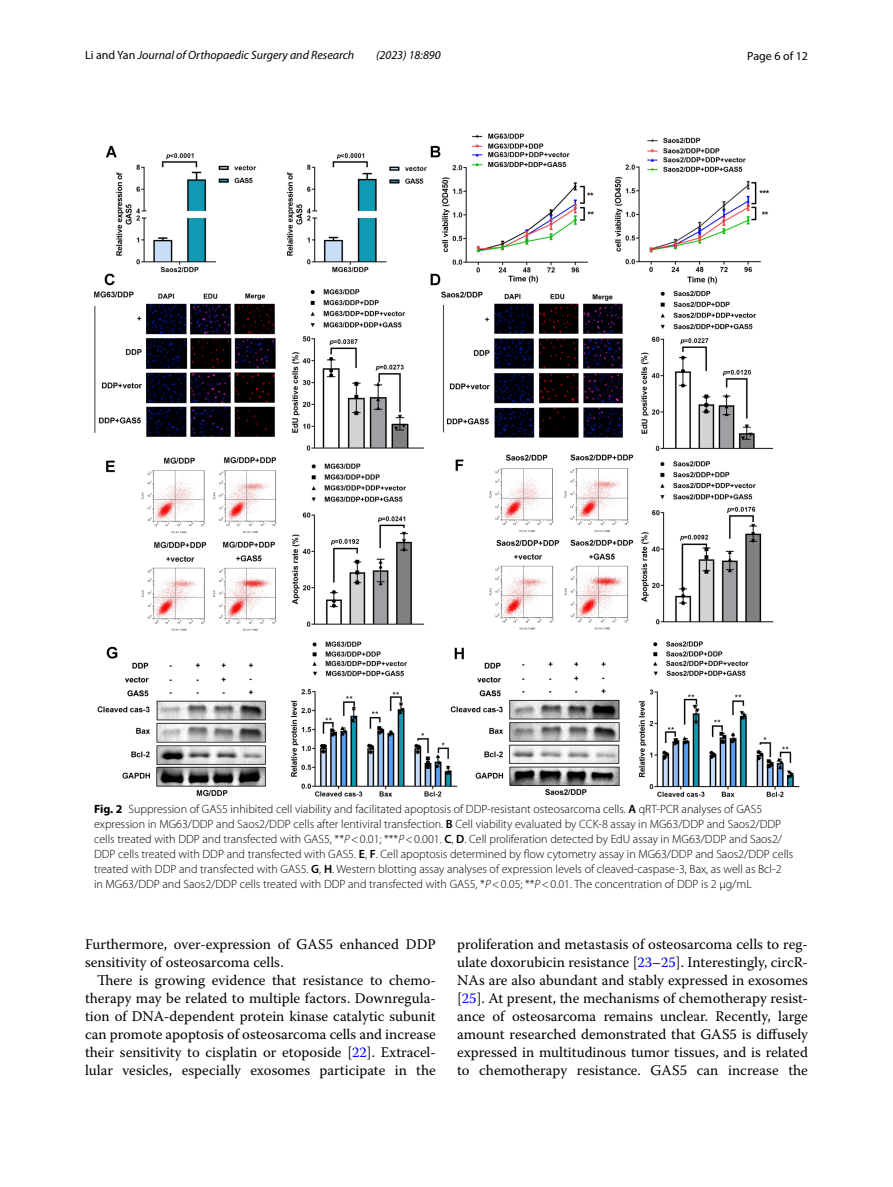
<style>
.page{position:relative;width:893px;height:1187px;background:#fff}
.page>*{position:absolute;margin:0;border:0;box-sizing:border-box;transform-origin:0 0}
.t1{font:14.7px/18px "Warnock Pro";color:#000;text-align:justify}
.t2{font:300 12px/15px "Myriad Pro";color:#000}
.t3{font:italic 12px "Myriad Pro";color:#000}
.t4{font:12px "Myriad Pro";color:#000}
.s1{font-style:normal}
.s2{font-weight:700}
.s3{font-weight:600}
.s4{font-style:italic}
.s5{color:#00f}
</style>
<div class="page">
<img style="left:94px;top:133px;width:705px;height:664px">
<p class="t3" style="left:85px;top:48px;width:271px"><span class="s1">Li and Yan</span> Journal of Orthopaedic Surgery and Research</p>
<p class="t3" style="left:376px;top:48px;width:66px">(2023) 18:890</p>
<p class="t4" style="left:747px;top:48px;width:62px">Page 6 of 12</p>
<p class="t2" style="left:94px;top:802px;width:701px"><span class="s2">Fig. 2</span> Suppression of GAS5 inhibited cell viability and facilitated apoptosis of DDP-resistant osteosarcoma cells. <span class="s3">A</span> qRT-PCR analyses of GAS5 expression in MG63/DDP and Saos2/DDP cells after lentiviral transfection. <span class="s3">B</span> Cell viability evaluated by CCK-8 assay in MG63/DDP and Saos2/DDP cells treated with DDP and transfected with GAS5, **<span class="s4">P</span>&lt;0.01; ***<span class="s4">P</span>&lt;0.001. <span class="s3">C</span>, <span class="s3">D</span>. Cell proliferation detected by EdU assay in MG63/DDP and Saos2/ DDP cells treated with DDP and transfected with GAS5. <span class="s3">E</span>, <span class="s3">F</span>. Cell apoptosis determined by flow cytometry assay in MG63/DDP and Saos2/DDP cells treated with DDP and transfected with GAS5. <span class="s3">G</span>, <span class="s3">H</span>. Western blotting assay analyses of expression levels of cleaved-caspase-3, Bax, as well as Bcl-2 in MG63/DDP and Saos2/DDP cells treated with DDP and transfected with GAS5, *<span class="s4">P</span>&lt;0.05; **<span class="s4">P</span>&lt;0.01. The concentration of DDP is 2 μg/mL</p>
<p class="t1" style="left:85px;top:935px;width:352px">Furthermore, over-expression of GAS5 enhanced DDP sensitivity of osteosarcoma cells.</p>
<p class="t1" style="left:85px;top:971px;width:352px;text-indent:12px">There is growing evidence that resistance to chemo&shy;therapy may be related to multiple factors. Downregula&shy;tion of DNA-dependent protein kinase catalytic subunit can promote apoptosis of osteosarcoma cells and increase their sensitivity to cisplatin or etoposide [<span class="s5">22</span>]. Extracel&shy;lular vesicles, especially exosomes participate in the</p>
<p class="t1" style="left:457px;top:935px;width:352px">proliferation and metastasis of osteosarcoma cells to reg&shy;ulate doxorubicin resistance [<span class="s5">23</span>–<span class="s5">25</span>]. Interestingly, circR-NAs are also abundant and stably expressed in exosomes [<span class="s5">25</span>]. At present, the mechanisms of chemotherapy resist&shy;ance of osteosarcoma remains unclear. Recently, large amount researched demonstrated that GAS5 is diffusely expressed in multitudinous tumor tissues, and is related to chemotherapy resistance. GAS5 can increase the</p>
</div>
